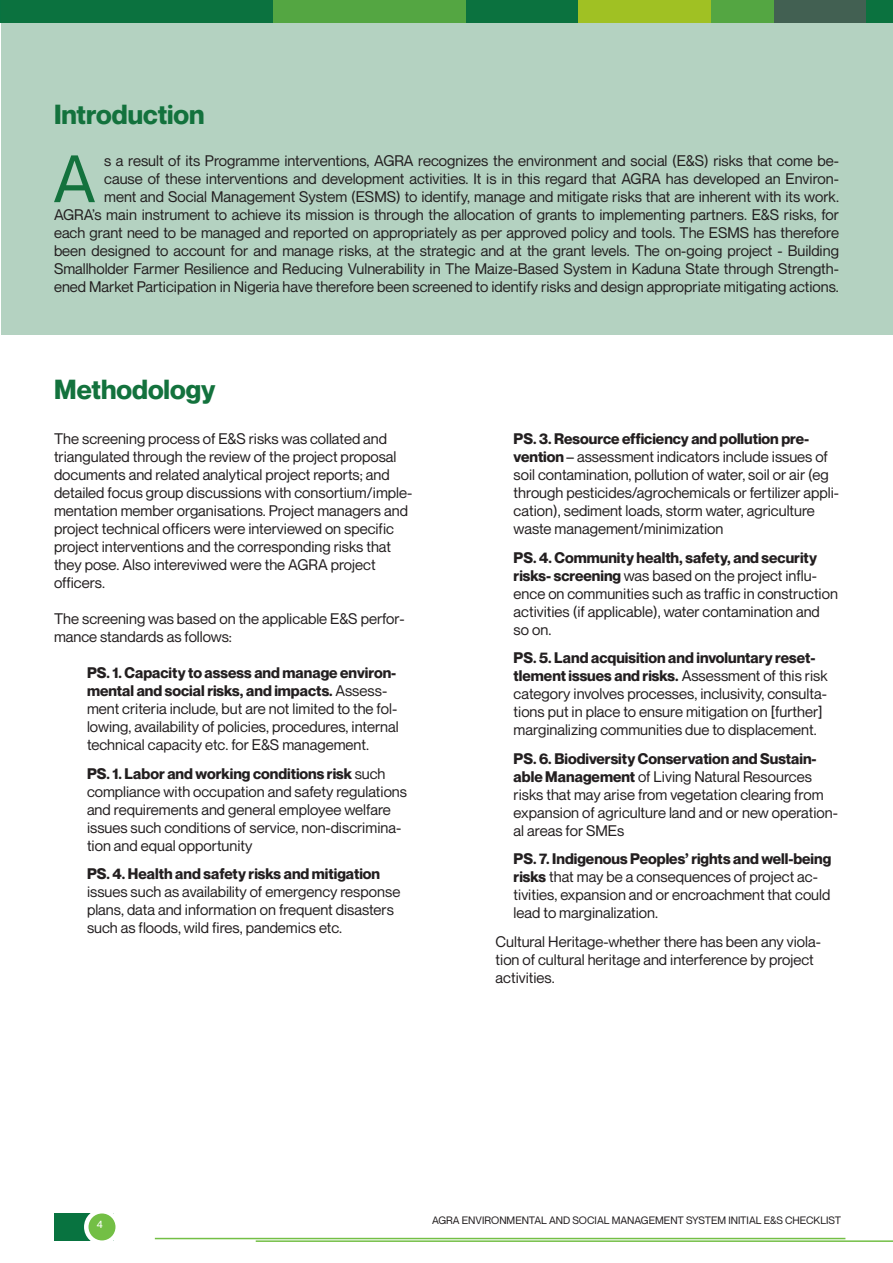
<style>
.page{position:relative;width:893px;height:1263px;background:#fff}
.page>*{position:absolute;margin:0;border:0;box-sizing:border-box;transform-origin:0 0}
.t1{font:65.4px "Neue Montreal";color:#13723d}
.t2{font:700 27px "Neue Montreal";color:#13723d}
.t3{font:15px/18px "Neue Montreal";color:#231f20}
.t4{font:700 15px "Neue Montreal";color:#231f20}
.t5{font:10.5px "Neue Montreal";color:#231f20}
.t6{font:10.5px "Neue Montreal";color:#fff}
.s1{font-weight:700}
</style>
<div class="page">
<div style="left:866px;top:0;width:27px;height:23px;background:#087340"></div>
<div style="left:822px;top:0;width:44px;height:23px;background:#426052"></div>
<div style="left:774px;top:0;width:48px;height:23px;background:#426052"></div>
<div style="left:711px;top:0;width:63px;height:23px;background:#54a642"></div>
<div style="left:654px;top:0;width:57px;height:23px;background:#a0c123"></div>
<div style="left:578px;top:0;width:76px;height:23px;background:#a0c123"></div>
<div style="left:466px;top:0;width:112px;height:23px;background:#087340"></div>
<div style="left:272px;top:0;width:194px;height:23px;background:#54a642"></div>
<div style="left:0;top:0;width:272px;height:23px;background:#087340"></div>
<hr style="left:256px;top:1240px;width:637px;height:2px;background:#73bf45">
<hr style="left:155px;top:1238px;width:690px;height:1px;background:#73bf45">
<div style="left:54px;top:1213px;width:60px;height:28px;background:#087340"></div>
<svg style="left:86px;top:1211px;width:32px;height:32px"></svg>
<div style="left:84px;top:1209px;width:36px;height:36px;border:4px solid #fff;border-radius:50%"></div>
<div style="left:1px;top:1px;width:891px;height:334px;background:#b4d2c1"></div>
<h2 class="t2" style="left:54px;top:98px;width:152px">Introduction</h2>
<p class="t3" style="left:54px;top:152px;width:786px;text-align:right">s a result of its Programme interventions, AGRA recognizes the environment and social (E&amp;S) risks that come be-<br>cause of these interventions and development activities. It is in this regard that AGRA has developed an Environ-<br>ment and Social Management System (ESMS) to identify, manage and mitigate risks that are inherent with its work.<br>AGRA’s main instrument to achieve its mission is through the allocation of grants to implementing partners. E&amp;S risks, for each grant need to be managed and reported on appropriately as per approved policy and tools. The ESMS has therefore been designed to account for and manage risks, at the strategic and at the grant levels. The on-going project - Building Smallholder Farmer Resilience and Reducing Vulnerability in The Maize-Based System in Kaduna State through Strength&shy;ened Market Participation in Nigeria have therefore been screened to identify risks and design appropriate mitigating actions.</p>
<h1 class="t1" style="left:53px;top:139px;width:44px">A</h1>
<h2 class="t2" style="left:54px;top:373px;width:163px">Methodology</h2>
<p class="t3" style="left:54px;top:430px;width:360px">The screening process of E&amp;S risks was collated and triangulated through the review of the project proposal documents and related analytical project reports; and detailed focus group discussions with consortium/imple&shy;mentation member organisations. Project managers and project technical officers were interviewed on specific project interventions and the corresponding risks that they pose. Also intereviwed were the AGRA project officers.</p>
<p class="t3" style="left:54px;top:610px;width:352px">The screening was based on the applicable E&amp;S perfor&shy;mance standards as follows:</p>
<p class="t3" style="left:87px;top:664px;width:313px"><span class="s1">PS. 1. Capacity to assess and manage environ&shy;mental and social risks, and impacts.</span> Assess&shy;ment criteria include, but are not limited to the fol&shy;lowing, availability of policies, procedures, internal technical capacity etc. for E&amp;S management.</p>
<p class="t3" style="left:87px;top:764px;width:322px"><span class="s1">PS. 1. Labor and working conditions risk</span> such compliance with occupation and safety regulations and requirements and general employee welfare issues such conditions of service, non-discrimina&shy;tion and equal opportunity</p>
<p class="t4" style="left:87px;top:864px;width:295px">PS. 4. Health and safety risks and mitigation</p>
<p class="t3" style="left:87px;top:883px;width:315px">issues such as availability of emergency response plans, data and information on frequent disasters such as floods, wild fires, pandemics etc.</p>
<p class="t3" style="left:514px;top:430px;width:327px"><span class="s1">PS. 3. Resource efficiency and pollution pre&shy;vention</span> – assessment indicators include issues of soil contamination, pollution of water, soil or air (eg through pesticides/agrochemicals or fertilizer appli&shy;cation), sediment loads, storm water, agriculture waste management/minimization</p>
<p class="t3" style="left:514px;top:548px;width:326px"><span class="s1">PS. 4. Community health, safety, and security risks- screening</span> was based on the project influ&shy;ence on communities such as traffic in construction activities (if applicable), water contamination and so on.</p>
<p class="t3" style="left:514px;top:649px;width:315px"><span class="s1">PS. 5. Land acquisition and involuntary reset&shy;tlement issues and risks.</span> Assessment of this risk category involves processes, inclusivity, consulta&shy;tions put in place to ensure mitigation on [further] marginalizing communities due to displacement.</p>
<p class="t3" style="left:514px;top:749px;width:326px"><span class="s1">PS. 6. Biodiversity Conservation and Sustain&shy;able Management</span> of Living Natural Resources risks that may arise from vegetation clearing from expansion of agriculture land and or new operation&shy;al areas for SMEs</p>
<p class="t3" style="left:514px;top:850px;width:319px"><span class="s1">PS. 7. Indigenous Peoples’ rights and well-being risks</span> that may be a consequences of project ac&shy;tivities, expansion and or encroachment that could lead to marginalization.</p>
<p class="t3" style="left:496px;top:932px;width:327px">Cultural Heritage-whether there has been any viola&shy;tion of cultural heritage and interference by project activities.</p>
<p class="t6" style="left:97px;top:1218px;width:7px">4</p>
<p class="t5" style="left:432px;top:1214px;width:411px">AGRA ENVIRONMENTAL AND SOCIAL MANAGEMENT SYSTEM INITIAL E&amp;S CHECKLIST</p>
</div>
